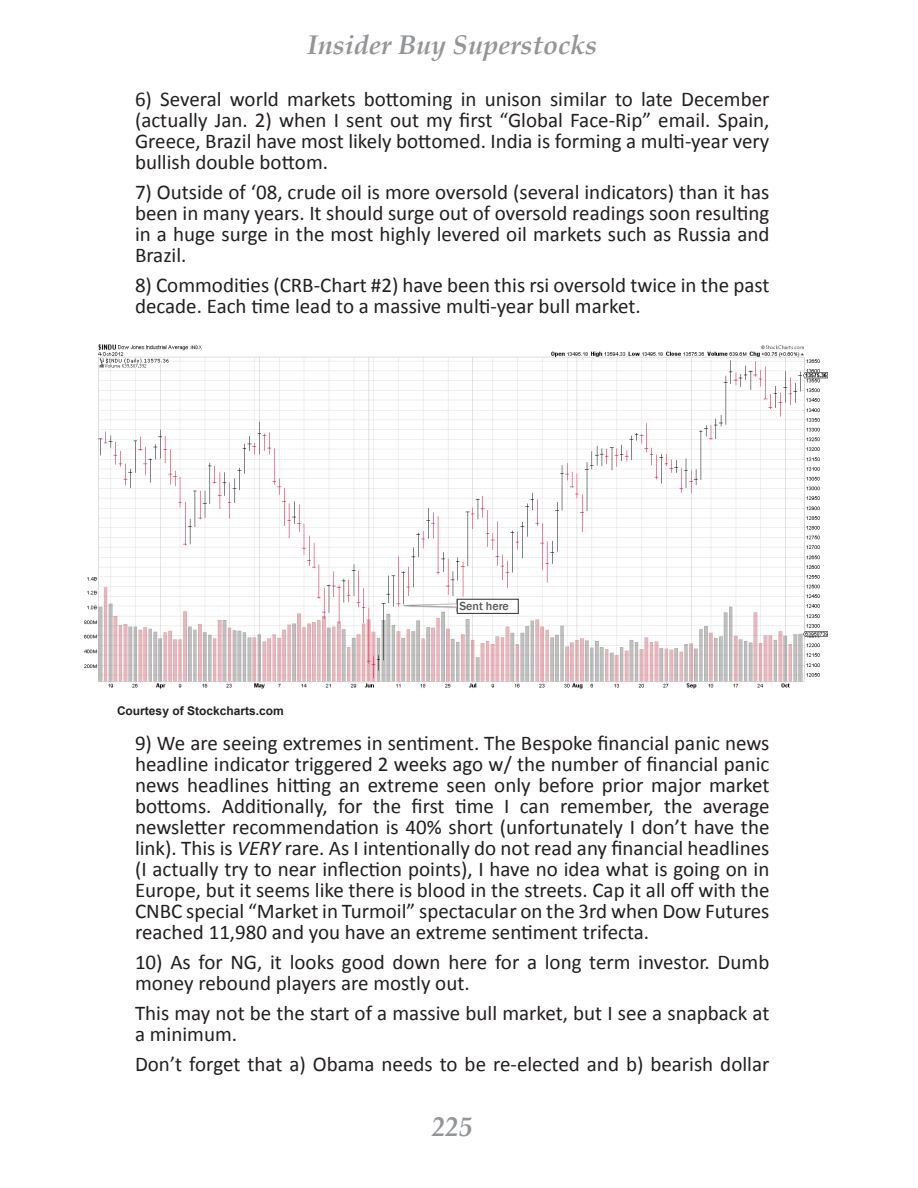
<style>
.page{position:relative;width:918px;height:1188px;background:#fff}
.page>*{position:absolute;margin:0;border:0;box-sizing:border-box;transform-origin:0 0}
.t1{font:italic 700 27px "Book Antiqua";color:#939598}
.t2{font:21px/21px "Calibri";color:#231f20;text-align:justify}
.t3{font:700 12px "Arial";color:#222}
.t4{font:500 12px "Franklin Gothic";color:#57585a}
.s1{font-style:italic}
</style>
<div class="page">
<img style="left:84px;top:344px;width:744px;height:346px">
<div style="left:457px;top:599px;width:61px;height:14px;background:#fff"></div>
<div style="left:457px;top:599px;width:62px;height:15px;border:1px solid #444"></div>
<p class="t1" style="left:307px;top:26px;width:291px">Insider Buy Superstocks</p>
<p class="t2" style="left:135px;top:89px;width:636px">6) Several world markets bottoming in unison similar to late December (actually Jan. 2) when I sent out my first “Global Face-Rip” email. Spain, Greece, Brazil have most likely bottomed. India is forming a multi-year very bullish double bottom.</p>
<p class="t2" style="left:135px;top:182px;width:636px">7) Outside of ‘08, crude oil is more oversold (several indicators) than it has been in many years. It should surge out of oversold readings soon resulting in a huge surge in the most highly levered oil markets such as Russia and Brazil.</p>
<p class="t2" style="left:135px;top:275px;width:636px">8) Commodities (CRB-Chart #2) have been this rsi oversold twice in the past decade. Each time lead to a massive multi-year bull market.</p>
<p class="t4" style="left:459px;top:598px;width:51px">Sent here</p>
<p class="t3" style="left:117px;top:703px;width:168px">Courtesy of Stockcharts.com</p>
<p class="t2" style="left:135px;top:732px;width:636px">9) We are seeing extremes in sentiment. The Bespoke financial panic news headline indicator triggered 2 weeks ago w/ the number of financial panic news headlines hitting an extreme seen only before prior major market bottoms. Additionally, for the first time I can remember, the average newsletter recommendation is 40% short (unfortunately I don’t have the link). This is <span class="s1">VERY</span> rare. As I intentionally do not read any financial headlines (I actually try to near inflection points), I have no idea what is going on in Europe, but it seems like there is blood in the streets. Cap it all off with the CNBC special “Market in Turmoil” spectacular on the 3rd when Dow Futures reached 11,980 and you have an extreme sentiment trifecta.</p>
<p class="t2" style="left:135px;top:951px;width:636px">10) As for NG, it looks good down here for a long term investor. Dumb money rebound players are mostly out.</p>
<p class="t2" style="left:135px;top:1002px;width:636px">This may not be the start of a massive bull market, but I see a snapback at a minimum.</p>
<p class="t2" style="left:135px;top:1053px;width:636px">Don’t forget that a) Obama needs to be re-elected and b) bearish dollar</p>
<p class="t1" style="left:432px;top:1108px;width:42px">225</p>
</div>
